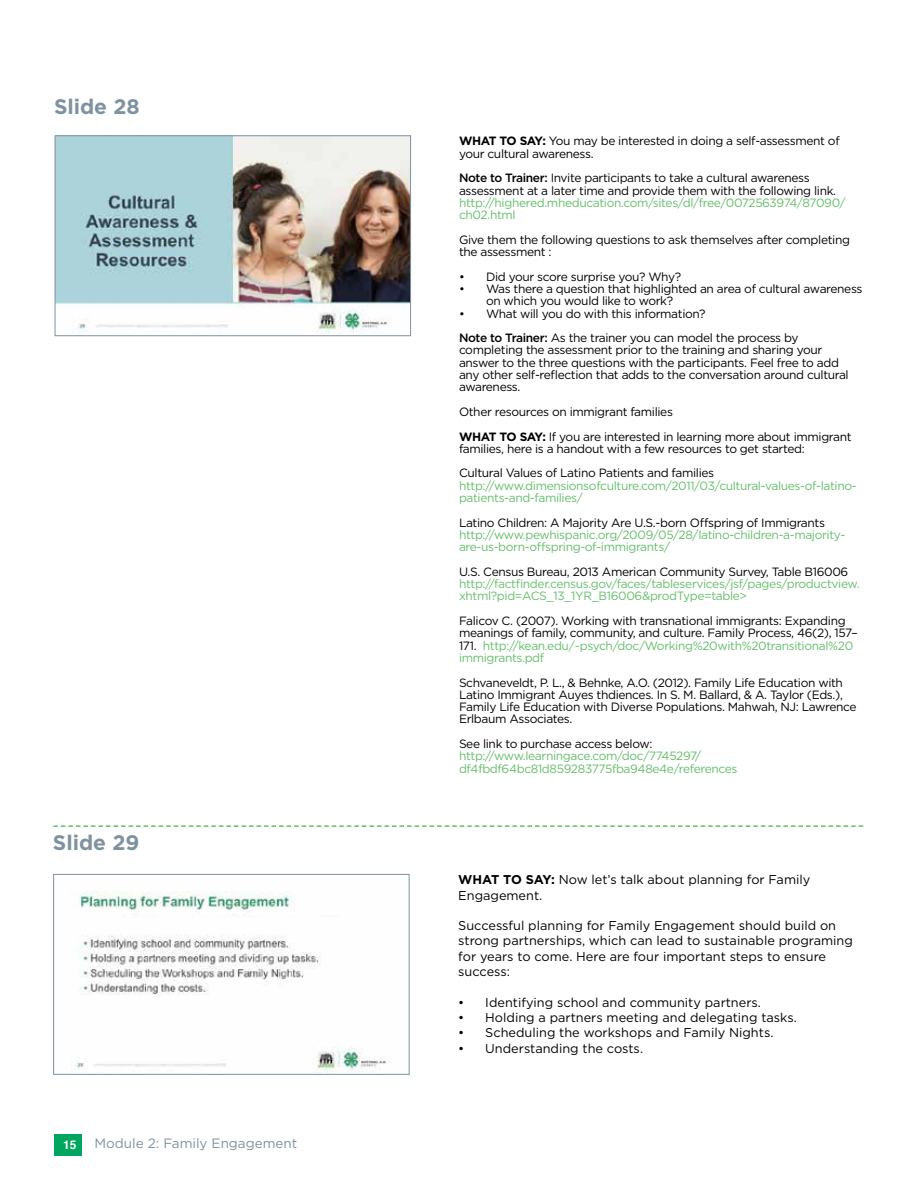
<style>
.page{position:relative;width:918px;height:1188px;background:#fff}
.page>*{position:absolute;margin:0;border:0;box-sizing:border-box;transform-origin:0 0}
.t1{font:700 21px "Gotham";color:#7e929f}
.t2{font:13.5px "Gotham";color:#7e929f}
.t3{font:12.75px/15.3px "Gotham";color:#000}
.t4{font:12px/12.3px "Gotham";letter-spacing:-.03em;color:#000}
.t5{font:12px/12.3px "Gotham";letter-spacing:-.03em;color:#66be6c}
.t6{font:700 12px "Helvetica";color:#fff}
.s1{font-weight:700}
.s2{font-weight:500}
.s3{color:#66be6c}
</style>
<div class="page">
<div style="left:54px;top:1134px;width:27px;height:22px;background:#00a65d"></div>
<img style="left:57px;top:137px;width:352px;height:197px">
<div style="left:55px;top:135px;width:356px;height:201px;border:1px solid #7e929f"></div>
<img style="left:75px;top:891px;width:314px;height:182px">
<div style="left:53px;top:874px;width:356px;height:201px;border:1px solid #7e929f"></div>
<svg style="left:53px;top:825px;width:810px;height:2px"></svg>
<h1 class="t1" style="left:54px;top:93px;width:87px">Slide 28</h1>
<h1 class="t1" style="left:53px;top:828px;width:88px">Slide 29</h1>
<p class="t6" style="left:63px;top:1135px;width:15px">15</p>
<p class="t2" style="left:94px;top:1134px;width:204px">Module 2: Family Engagement</p>
<p class="t4" style="left:459px;top:135px;width:382px"><span class="s1">WHAT TO SAY:</span> You may be interested in doing a self-assessment of your cultural awareness.</p>
<p class="t4" style="left:459px;top:172px;width:379px"><span class="s2">Note to Trainer:</span> Invite participants to take a cultural awareness assessment at a later time and provide them with the following link.</p>
<p class="t5" style="left:459px;top:196px;width:388px">http://highered.mheducation.com/sites/dl/free/0072563974/87090/ ch02.html</p>
<p class="t4" style="left:459px;top:233px;width:393px">Give them the following questions to ask themselves after completing the assessment :</p>
<p class="t4" style="left:459px;top:270px;width:224px">• Did your score surprise you? Why?</p>
<p class="t4" style="left:486px;top:282px;width:378px;text-indent:-27px">• Was there a question that highlighted an area of cultural awareness on which you would like to work?</p>
<p class="t4" style="left:459px;top:301px;width:341px;line-height:24.6px">• What will you do with this information?<br><span class="s2">Note to Trainer:</span> As the trainer you can model the process by</p>
<p class="t4" style="left:459px;top:344px;width:391px">completing the assessment prior to the training and sharing your answer to the three questions with the participants. Feel free to add any other self-reflection that adds to the conversation around cultural awareness.</p>
<p class="t4" style="left:459px;top:399px;width:394px;line-height:24.6px">Other resources on immigrant families<br><span class="s1">WHAT TO SAY:</span> If you are interested in learning more about immigrant</p>
<p class="t4" style="left:459px;top:436px;width:347px;line-height:24.6px">families, here is a handout with a few resources to get started:<br>Cultural Values of Latino Patients and families</p>
<p class="t5" style="left:459px;top:479px;width:399px">http://www.dimensionsofculture.com/2011/03/cultural-values-of-latino&shy;patients-and-families/</p>
<p class="t4" style="left:459px;top:516px;width:368px">Latino Children: A Majority Are U.S.-born Offspring of Immigrants</p>
<p class="t5" style="left:459px;top:528px;width:388px">http://www.pewhispanic.org/2009/05/28/latino-children-a-majority&shy;are-us-born-offspring-of-immigrants/</p>
<p class="t4" style="left:459px;top:565px;width:391px">U.S. Census Bureau, 2013 American Community Survey, Table B16006</p>
<p class="t5" style="left:459px;top:577px;width:402px">http://factfinder.census.gov/faces/tableservices/jsf/pages/productview. xhtml?pid=ACS_13_1YR_B16006&amp;prodType=table&gt;</p>
<p class="t4" style="left:459px;top:614px;width:400px">Falicov C. (2007). Working with transnational immigrants: Expanding meanings of family, community, and culture. Family Process, 46(2), 157– 171. <span class="s3">http://kean.edu/~psych/doc/Working%20with%20transitional%20 immigrants.pdf</span></p>
<p class="t4" style="left:459px;top:676px;width:399px">Schvaneveldt, P. L., &amp; Behnke, A.O. (2012). Family Life Education with Latino Immigrant Auyes thdiences. In S. M. Ballard, &amp; A. Taylor (Eds.), Family Life Education with Diverse Populations. Mahwah, NJ: Lawrence Erlbaum Associates.</p>
<p class="t4" style="left:459px;top:737px;width:195px">See link to purchase access below:</p>
<p class="t5" style="left:459px;top:750px;width:280px">http://www.learningace.com/doc/7745297/ df4fbdf64bc81d859283775fba948e4e/references</p>
<p class="t3" style="left:458px;top:872px;width:354px"><span class="s1">WHAT TO SAY:</span> Now let’s talk about planning for Family<br>Engagement.</p>
<p class="t3" style="left:458px;top:918px;width:396px">Successful planning for Family Engagement should build on strong partnerships, which can lead to sustainable programing for years to come. Here are four important steps to ensure success:</p>
<p class="t3" style="left:458px;top:994px;width:304px">• Identifying school and community partners.</p>
<p class="t3" style="left:458px;top:1010px;width:340px">• Holding a partners meeting and delegating tasks.</p>
<p class="t3" style="left:458px;top:1025px;width:317px">• Scheduling the workshops and Family Nights.</p>
<p class="t3" style="left:458px;top:1040px;width:186px">• Understanding the costs.</p>
</div>
